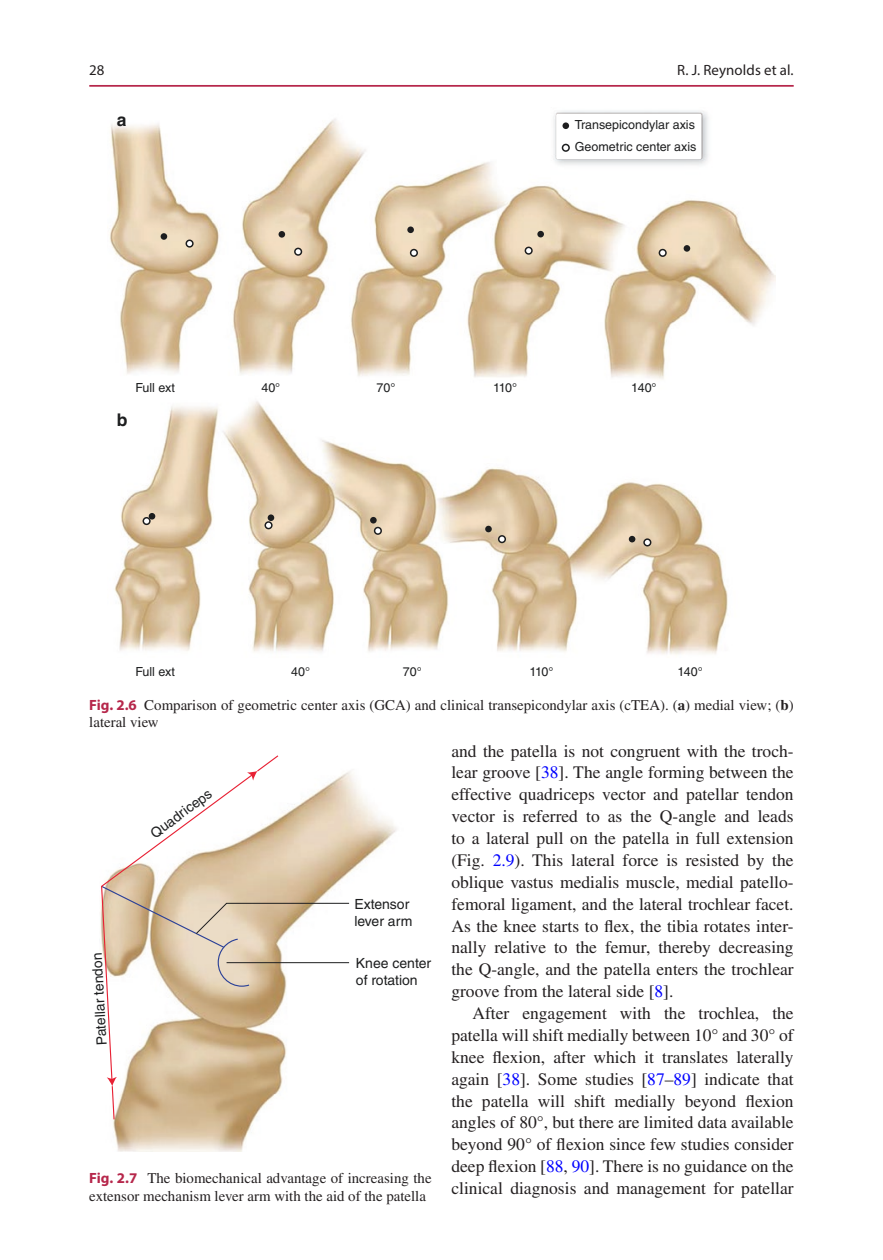
<style>
.page{position:relative;width:883px;height:1260px;background:#fff}
.page>*{position:absolute;margin:0;border:0;box-sizing:border-box;transform-origin:0 0}
.t1{font:17.5px/21.9px "Times LT Std";color:#231f20;text-align:justify}
.t2{font:17.5px "Helvetica Bold 2";color:#1d1e1f}
.t3{font:14.88px/17.5px "Times LT Std";color:#231f20}
.t4{font:14.88px "Myriad Pro Regular 2";letter-spacing:.01em;color:#231f20}
.t5{font:14.88px "Myriad Pro";color:#231f20}
.t6{font:14px/17px "Helvetica 5";color:#1d1e1f}
.t7{font:12.6px/22.1px "Helvetica 6";color:#1d1e1f}
.s1{font-family:"Myriad Pro";font-weight:700;color:#b6274b}
.s2{font-weight:700}
.s3{color:#00f}
</style>
<div class="page">
<img style="left:113px;top:771px;width:284px;height:381px">
<svg style="left:102px;top:773px;width:152px;height:308px"></svg>
<svg style="left:247px;top:755px;width:33px;height:26px"></svg>
<svg style="left:107px;top:1077px;width:10px;height:44px"></svg>
<svg style="left:100px;top:885px;width:250px;height:102px"></svg>
<hr style="left:227px;top:962px;width:122px;height:1px;background:#1d1e1f">
<img style="left:110px;top:111px;width:666px;height:544px">
<div style="left:556px;top:114px;width:145px;height:45px;background:#fff;border-radius:2px"></div>
<div style="left:161px;top:233px;width:6px;height:7px;background:#1d1e1f;border-radius:50%"></div>
<div style="left:149px;top:513px;width:6px;height:7px;background:#1d1e1f;border-radius:50%"></div>
<div style="left:268px;top:514px;width:6px;height:7px;background:#1d1e1f;border-radius:50%"></div>
<div style="left:370px;top:517px;width:7px;height:7px;background:#1d1e1f;border-radius:50%"></div>
<div style="left:485px;top:526px;width:7px;height:6px;background:#1d1e1f;border-radius:50%"></div>
<svg style="left:629px;top:536px;width:6px;height:6px"></svg>
<div style="left:186px;top:240px;width:7px;height:7px;background:#fff;border-radius:50%"></div>
<div style="left:186px;top:240px;width:8px;height:8px;border:2px solid #1d1e1f;border-radius:50%"></div>
<div style="left:143px;top:518px;width:7px;height:6px;background:#fff;border-radius:50%"></div>
<div style="left:143px;top:517px;width:8px;height:8px;border:2px solid #1d1e1f;border-radius:50%"></div>
<div style="left:265px;top:522px;width:7px;height:7px;background:#fff;border-radius:50%"></div>
<div style="left:265px;top:521px;width:8px;height:8px;border:2px solid #1d1e1f;border-radius:50%"></div>
<div style="left:374px;top:527px;width:8px;height:8px;border:2px solid #1d1e1f;border-radius:50%"></div>
<div style="left:498px;top:535px;width:8px;height:8px;border:2px solid #1d1e1f;border-radius:50%"></div>
<div style="left:644px;top:539px;width:7px;height:7px;background:#fff;border-radius:50%"></div>
<div style="left:643px;top:538px;width:8px;height:9px;border:2px solid #1d1e1f;border-radius:50%"></div>
<div style="left:279px;top:231px;width:6px;height:7px;background:#1d1e1f;border-radius:50%"></div>
<div style="left:407px;top:226px;width:7px;height:7px;background:#1d1e1f;border-radius:50%"></div>
<div style="left:563px;top:122px;width:6px;height:7px;background:#1d1e1f;border-radius:50%"></div>
<div style="left:537px;top:231px;width:7px;height:6px;background:#1d1e1f;border-radius:50%"></div>
<div style="left:684px;top:245px;width:6px;height:7px;background:#1d1e1f;border-radius:50%"></div>
<div style="left:295px;top:248px;width:6px;height:7px;background:#fff;border-radius:50%"></div>
<div style="left:294px;top:248px;width:8px;height:8px;border:2px solid #1d1e1f;border-radius:50%"></div>
<div style="left:410px;top:249px;width:8px;height:8px;border:2px solid #1d1e1f;border-radius:50%"></div>
<div style="left:562px;top:144px;width:8px;height:8px;border:2px solid #1d1e1f;border-radius:50%"></div>
<div style="left:525px;top:247px;width:7px;height:7px;background:#fff;border-radius:50%"></div>
<div style="left:525px;top:247px;width:8px;height:8px;border:2px solid #1d1e1f;border-radius:50%"></div>
<div style="left:659px;top:250px;width:7px;height:6px;background:#fff;border-radius:50%"></div>
<div style="left:659px;top:249px;width:8px;height:8px;border:2px solid #1d1e1f;border-radius:50%"></div>
<hr style="left:89px;top:85px;width:705px;height:2px;background:#b6274b">
<p class="t5" style="left:89px;top:61px;width:17px">28</p>
<p class="t2" style="left:117px;top:109px;width:11px">a</p>
<p class="t4" style="left:677px;top:61px;width:118px">R. J. Reynolds et al.</p>
<p class="t7" style="left:575px;top:114px;width:123px">Transepicondylar axis<br>Geometric center axis</p>
<p class="t2" style="left:117px;top:409px;width:12px">b</p>
<p class="t7" style="left:136px;top:376px;width:41px">Full ext</p>
<p class="t7" style="left:261px;top:376px;width:20px">40°</p>
<p class="t7" style="left:376px;top:376px;width:20px">70°</p>
<p class="t7" style="left:493px;top:376px;width:25px">110°</p>
<p class="t7" style="left:631px;top:376px;width:27px">140°</p>
<p class="t7" style="left:136px;top:660px;width:41px">Full ext</p>
<p class="t7" style="left:291px;top:660px;width:20px">40°</p>
<p class="t7" style="left:403px;top:660px;width:20px">70°</p>
<p class="t7" style="left:530px;top:660px;width:25px">110°</p>
<p class="t7" style="left:678px;top:660px;width:27px">140°</p>
<p class="t3" style="left:89px;top:696px;width:706px"><span class="s1">Fig. 2.6</span> Comparison of geometric center axis (GCA) and clinical transepicondylar axis (cTEA). (<span class="s2">a</span>) medial view; (<span class="s2">b</span>) lateral view</p>
<p class="t6" style="left:147px;top:828px;width:74px;rotate:-37deg">Quadriceps</p>
<p class="t6" style="left:93px;top:1046px;width:95px;rotate:-93deg">Patellar tendon</p>
<p class="t6" style="left:354px;top:895px;width:59px">Extensor lever arm</p>
<p class="t6" style="left:356px;top:955px;width:77px">Knee center of rotation</p>
<p class="t3" style="left:89px;top:1169px;width:344px"><span class="s1">Fig. 2.7</span> The biomechanical advantage of increasing the extensor mechanism lever arm with the aid of the patella</p>
<p class="t1" style="left:451px;top:740px;width:344px">and the patella is not congruent with the troch&shy;lear groove [<span class="s3">38</span>]. The angle forming between the effective quadriceps vector and patellar tendon vector is referred to as the Q-angle and leads to a lateral pull on the patella in full extension (Fig. <span class="s3">2.9</span>). This lateral force is resisted by the oblique vastus medialis muscle, medial patello&shy;femoral ligament, and the lateral trochlear facet.<br>As the knee starts to flex, the tibia rotates inter&shy;nally relative to the femur, thereby decreasing the Q-angle, and the patella enters the trochlear groove from the lateral side [<span class="s3">8</span>].</p>
<p class="t1" style="left:451px;top:1002px;width:344px;text-indent:21px">After engagement with the trochlea, the patella will shift medially between 10° and 30° of knee flexion, after which it translates laterally again [<span class="s3">38</span>]. Some studies [<span class="s3">87</span>–<span class="s3">89</span>] indicate that the patella will shift medially beyond flexion angles of 80°, but there are limited data available beyond 90° of flexion since few studies consider deep flexion [<span class="s3">88</span>, <span class="s3">90</span>]. There is no guidance on the clinical diagnosis and management for patellar</p>
</div>
